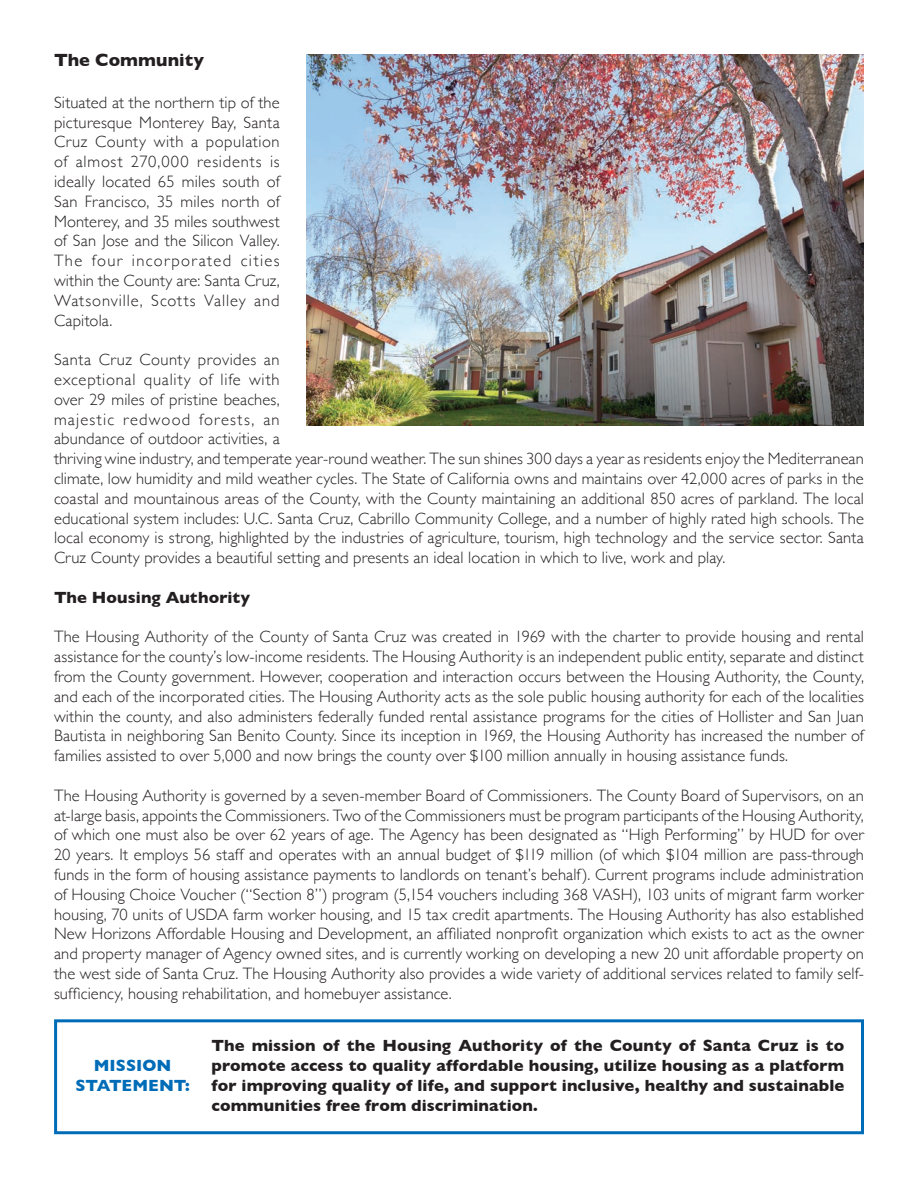
<style>
.page{position:relative;width:918px;height:1188px;background:#fff}
.page>*{position:absolute;margin:0;border:0;box-sizing:border-box;transform-origin:0 0}
.t1{font:700 18px "Gill Sans";letter-spacing:.005em;color:#231f20}
.t2{font:300 16.5px/19.8px "Gill Sans";letter-spacing:.005em;color:#231f20;text-align:justify}
.t3{font:700 16.5px/19.8px "Gill Sans";letter-spacing:.005em;color:#231f20;text-align:justify}
.t4{font:700 16.5px "Gill Sans";letter-spacing:-.015em;color:#006cb7}
.t5{font:700 16.5px "Gill Sans";letter-spacing:.005em;color:#006cb7}
</style>
<div class="page">
<img style="left:307px;top:54px;width:557px;height:372px">
<div style="left:54px;top:1019px;width:810px;height:115px;border:3px solid #006cb7"></div>
<p class="t1" style="left:54px;top:46px;width:151px">The Community</p>
<p class="t2" style="left:54px;top:92px;width:227px">Situated at the northern tip of the picturesque Monterey Bay, Santa Cruz County with a population of almost 270,000 residents is ideally located 65 miles south of San Francisco, 35 miles north of Monterey, and 35 miles southwest of San Jose and the Silicon Valley.<br>The four incorporated cities within the County are: Santa Cruz, Watsonville, Scotts Valley and Capitola.</p>
<p class="t2" style="left:54px;top:349px;width:812px;text-align:left">Santa Cruz County provides an<br>exceptional quality of life with<br>over 29 miles of pristine beaches,<br>majestic redwood forests, an<br>abundance of outdoor activities, a<br>thriving wine industry, and temperate year-round weather. The sun shines 300 days a year as residents enjoy the Mediterranean climate, low humidity and mild weather cycles. The State of California owns and maintains over 42,000 acres of parks in the coastal and mountainous areas of the County, with the County maintaining an additional 850 acres of parkland. The local educational system includes: U.C. Santa Cruz, Cabrillo Community College, and a number of highly rated high schools. The local economy is strong, highlighted by the industries of agriculture, tourism, high technology and the service sector. Santa Cruz County provides a beautiful setting and presents an ideal location in which to live, work and play.</p>
<p class="t3" style="left:54px;top:587px;width:198px">The Housing Authority</p>
<p class="t2" style="left:54px;top:626px;width:811px">The Housing Authority of the County of Santa Cruz was created in 1969 with the charter to provide housing and rental assistance for the county’s low-income residents. The Housing Authority is an independent public entity, separate and distinct from the County government. However, cooperation and interaction occurs between the Housing Authority, the County, and each of the incorporated cities. The Housing Authority acts as the sole public housing authority for each of the localities within the county, and also administers federally funded rental assistance programs for the cities of Hollister and San Juan Bautista in neighboring San Benito County. Since its inception in 1969, the Housing Authority has increased the number of families assisted to over 5,000 and now brings the county over $100 million annually in housing assistance funds.</p>
<p class="t2" style="left:54px;top:785px;width:812px">The Housing Authority is governed by a seven-member Board of Commissioners. The County Board of Supervisors, on an at-large basis, appoints the Commissioners. Two of the Commissioners must be program participants of the Housing Authority, of which one must also be over 62 years of age. The Agency has been designated as “High Performing” by HUD for over 20 years. It employs 56 staff and operates with an annual budget of $119 million (of which $104 million are pass-through funds in the form of housing assistance payments to landlords on tenant’s behalf). Current programs include administration of Housing Choice Voucher (“Section 8”) program (5,154 vouchers including 368 VASH), 103 units of migrant farm worker housing, 70 units of USDA farm worker housing, and 15 tax credit apartments. The Housing Authority has also established New Horizons Affordable Housing and Development, an affiliated nonprofit organization which exists to act as the owner and property manager of Agency owned sites, and is currently working on developing a new 20 unit affordable property on the west side of Santa Cruz. The Housing Authority also provides a wide variety of additional services related to family self&shy;sufficiency, housing rehabilitation, and homebuyer assistance.</p>
<p class="t3" style="left:212px;top:1035px;width:634px">The mission of the Housing Authority of the County of Santa Cruz is to promote access to quality affordable housing, utilize housing as a platform for improving quality of life, and support inclusive, healthy and sustainable communities free from discrimination.</p>
<p class="t5" style="left:94px;top:1052px;width:79px">MISSION</p>
<p class="t4" style="left:76px;top:1072px;width:116px">STATEMENT:</p>
</div>
